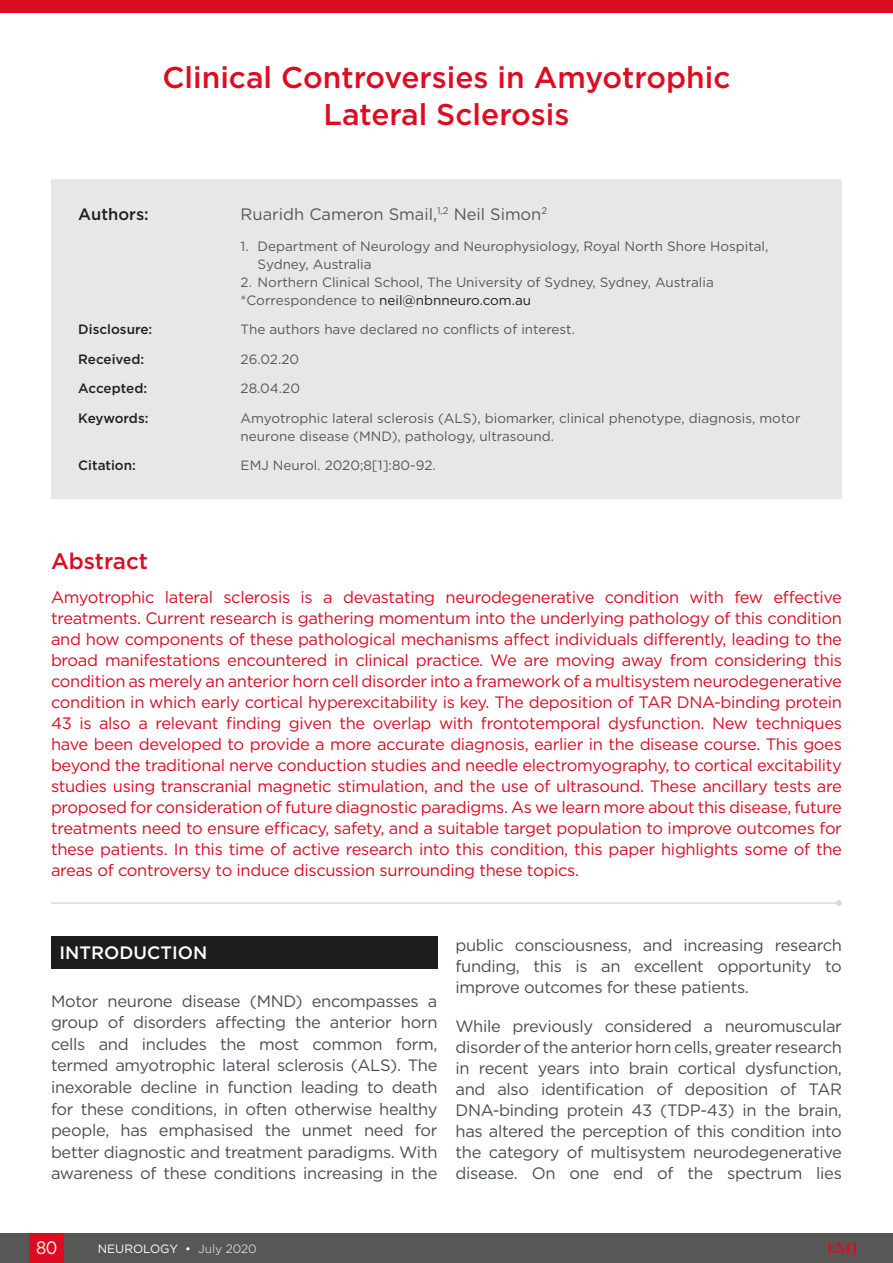
<style>
.page{position:relative;width:893px;height:1263px;background:#fff}
.page>*{position:absolute;margin:0;border:0;box-sizing:border-box;transform-origin:0 0}
.Symposium_Title{font:500 30px/37.5px "Gotham";color:#dc0c23;text-align:center}
.Meeting_Summary_Head{font:500 22.5px "Gotham";color:#dc0c23}
.H1__Heading_1{font:500 18px "Gotham";color:#fff}
.t1{font:18px "Gotham";color:#fff;scale:.9 1}
.Meeting_Summary_Body{font:16.5px/21px "Gotham";letter-spacing:-.02em;color:#dc0c23;text-align:justify}
.Body_Text{font:16.5px/21.1px "Gotham";letter-spacing:-.02em;color:#484f54;text-align:justify}
.t2{font:16.5px "Gotham";color:#575756}
.Article_Details__Aut{font:500 16.5px "Gotham";color:#231f20}
.t3{font:700 15px "Palatino Linotype";color:#dc0c23}
.Article_Details_Body{font:13.5px/18px "Gotham";color:#575756}
.Article_Details_Head{font:500 13.5px "Gotham";color:#231f20}
.t4{font:13.5px "Gotham";color:#1d1d1d}
.t5{font:12px "Gotham";color:#fff}
.s1{color:#575756}
.s2{font-weight:300}
</style>
<div class="page">
<div style="left:0;top:1233px;width:893px;height:30px;background:#575756"></div>
<div style="left:30px;top:1233px;width:34px;height:30px;background:#dc0c23"></div>
<div style="left:0;top:0;width:893px;height:13px;background:#dc0c23"></div>
<hr style="left:52px;top:902px;width:787px;height:2px;background:#dbd9dc">
<svg style="left:836px;top:900px;width:6px;height:6px"></svg>
<div style="left:51px;top:936px;width:386px;height:33px;background:#1d1d1d"></div>
<div style="left:51px;top:179px;width:791px;height:320px;background:#e6e7e9"></div>
<p class="Symposium_Title" style="left:162px;top:58px;width:570px">Clinical Controversies in Amyotrophic<br>Lateral Sclerosis</p>
<p class="Article_Details__Aut" style="left:78px;top:203px;width:72px">Authors:</p>
<p class="t2" style="left:241px;top:203px;width:308px">Ruaridh Cameron Smail,<sup>1,2</sup> Neil Simon<sup>2</sup></p>
<p class="Article_Details_Body" style="left:258px;top:236px;width:512px;text-indent:-17px">1. Department of Neurology and Neurophysiology, Royal North Shore Hospital,<br>Sydney, Australia</p>
<p class="Article_Details_Body" style="left:241px;top:272px;width:475px">2. Northern Clinical School, The University of Sydney, Sydney, Australia</p>
<p class="t4" style="left:241px;top:291px;width:292px"><span class="s1">*Correspondence to</span> neil@nbnneuro.com.au</p>
<p class="Article_Details_Head" style="left:78px;top:320px;width:76px">Disclosure:</p>
<p class="Article_Details_Body" style="left:241px;top:320px;width:336px">The authors have declared no conflicts of interest.</p>
<p class="Article_Details_Head" style="left:78px;top:350px;width:67px">Received:</p>
<p class="Article_Details_Body" style="left:241px;top:350px;width:60px">26.02.20</p>
<p class="Article_Details_Head" style="left:78px;top:380px;width:70px">Accepted:</p>
<p class="Article_Details_Body" style="left:241px;top:379px;width:61px">28.04.20</p>
<p class="Article_Details_Head" style="left:78px;top:409px;width:72px">Keywords:</p>
<p class="Article_Details_Body" style="left:241px;top:409px;width:561px">Amyotrophic lateral sclerosis (ALS), biomarker, clinical phenotype, diagnosis, motor neurone disease (MND), pathology, ultrasound.</p>
<p class="Article_Details_Head" style="left:78px;top:457px;width:59px">Citation:</p>
<p class="Article_Details_Body" style="left:241px;top:456px;width:197px">EMJ Neurol. 2020;8[1]:80-92.</p>
<p class="Meeting_Summary_Head" style="left:51px;top:546px;width:99px">Abstract</p>
<p class="Meeting_Summary_Body" style="left:51px;top:586px;width:792px">Amyotrophic lateral sclerosis is a devastating neurodegenerative condition with few effective treatments. Current research is gathering momentum into the underlying pathology of this condition and how components of these pathological mechanisms affect individuals differently, leading to the broad manifestations encountered in clinical practice. We are moving away from considering this condition as merely an anterior horn cell disorder into a framework of a multisystem neurodegenerative condition in which early cortical hyperexcitability is key. The deposition of TAR DNA-binding protein 43 is also a relevant finding given the overlap with frontotemporal dysfunction. New techniques have been developed to provide a more accurate diagnosis, earlier in the disease course. This goes beyond the traditional nerve conduction studies and needle electromyography, to cortical excitability studies using transcranial magnetic stimulation, and the use of ultrasound. These ancillary tests are proposed for consideration of future diagnostic paradigms. As we learn more about this disease, future treatments need to ensure efficacy, safety, and a suitable target population to improve outcomes for these patients. In this time of active research into this condition, this paper highlights some of the areas of controversy to induce discussion surrounding these topics.</p>
<p class="H1__Heading_1" style="left:60px;top:941px;width:149px">INTRODUCTION</p>
<p class="Body_Text" style="left:51px;top:989px;width:388px;line-height:21.6px">Motor neurone disease (MND) encompasses a group of disorders affecting the anterior horn cells and includes the most common form, termed amyotrophic lateral sclerosis (ALS). The inexorable decline in function leading to death for these conditions, in often otherwise healthy people, has emphasised the unmet need for better diagnostic and treatment paradigms. With awareness of these conditions increasing in the</p>
<p class="Body_Text" style="left:455px;top:934px;width:388px">public consciousness, and increasing research funding, this is an excellent opportunity to improve outcomes for these patients.</p>
<p class="Body_Text" style="left:455px;top:1015px;width:388px">While previously considered a neuromuscular disorder of the anterior horn cells, greater research in recent years into brain cortical dysfunction, and also identification of deposition of TAR DNA-binding protein 43 (TDP-43) in the brain, has altered the perception of this condition into the category of multisystem neurodegenerative disease. On one end of the spectrum lies</p>
<p class="t1" style="left:36px;top:1236px;width:25px">80</p>
<p class="t5" style="left:98px;top:1241px;width:160px">NEUROLOGY • <span class="s2">July 2020</span></p>
<p class="t3" style="left:827px;top:1238px;width:32px">EMJ</p>
</div>
